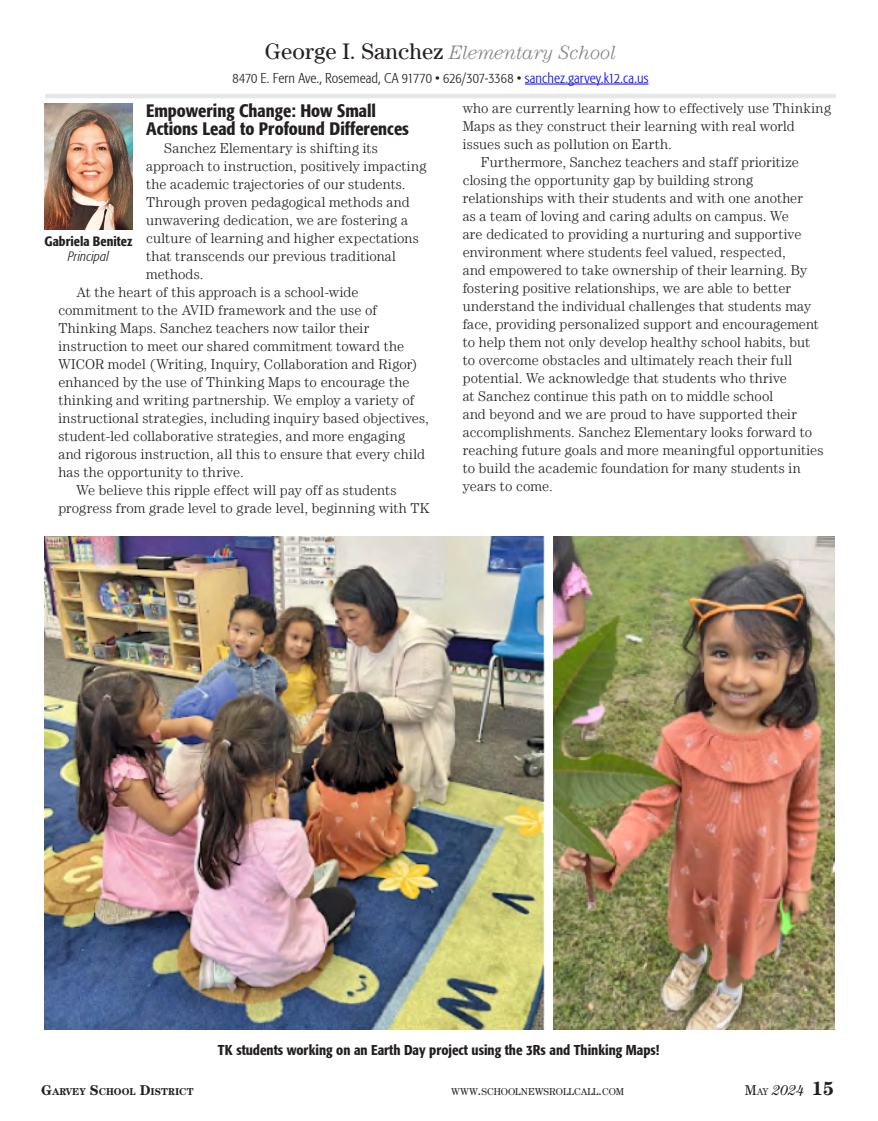
<style>
.page{position:relative;width:878px;height:1121px;background:#fff}
.page>*{position:absolute;margin:0;border:0;box-sizing:border-box;transform-origin:0 0}
.t1{font:italic 300 19.5px "Century LT";letter-spacing:-.005em;color:#808285}
.t2{font:500 condensed 18px/18px "Formata";color:#231f20}
.t3{font:300 14.25px "Century LT";letter-spacing:.01em;color:#231f20}
.t4{font:300 condensed 14.25px "Formata";letter-spacing:.005em;color:#221f20}
.t5{font:500 condensed 14.25px "Formata";color:#231f20}
.t6{font:italic 14.25px "Century LT";color:#231f20}
.t7{font:500 condensed 13.5px "Formata";color:#231f20}
.t8{font:italic 300 condensed 13.5px "Formata";letter-spacing:.005em;color:#231f20}
.t9{font:10.05px "Century LT";color:#231f20}
.t10{font:700 10.05px "Century LT";color:#231f20}
.s1{font-weight:400;font-style:normal;font-size:22.5px;color:#231f20}
.s2{color:#00f}
.s3{font-size:14.25px}
.s4{font-style:normal}
.s5{font-style:normal;font-size:10.05px}
.s6{font-weight:700;font-style:normal;font-size:19.5px}
</style>
<div class="page">
<img style="left:44px;top:103px;width:89px;height:126px">
<hr style="left:45px;top:94px;width:790px;height:4px;background:#e6e7e8">
<hr style="left:525px;top:84px;width:123px;height:1px;background:#00f">
<img style="left:44px;top:536px;width:500px;height:494px">
<img style="left:553px;top:536px;width:281px;height:494px">
<h1 class="t1" style="left:265px;top:41px;width:353px"><span class="s1">George I. Sanchez</span> Elementary School</h1>
<p class="t4" style="left:232px;top:70px;width:417px">8470 E. Fern Ave., Rosemead, CA 91770 • 626/307-3368 • <span class="s2">sanchez.garvey.k12.ca.us</span></p>
<p class="t2" style="left:146px;top:102px;width:264px">Empowering Change: How Small<br>Actions Lead to Profound Differences</p>
<p class="t3" style="left:164px;top:140px;width:215px">Sanchez Elementary is shifting its</p>
<p class="t3" style="left:146px;top:158px;width:282px">approach to instruction, positively impacting</p>
<p class="t3" style="left:146px;top:176px;width:261px">the academic trajectories of our students.</p>
<p class="t3" style="left:146px;top:194px;width:265px">Through proven pedagogical methods and</p>
<p class="t3" style="left:146px;top:212px;width:263px">unwavering dedication, we are fostering a</p>
<p class="t3" style="left:146px;top:230px;width:274px">culture of learning and higher expectations</p>
<p class="t3" style="left:146px;top:248px;width:251px">that transcends our previous traditional</p>
<p class="t3" style="left:146px;top:266px;width:59px">methods.</p>
<p class="t3" style="left:76px;top:284px;width:284px">At the heart of this approach is a school-wide</p>
<p class="t3" style="left:58px;top:302px;width:320px">commitment to the AVID framework and the use of</p>
<p class="t3" style="left:58px;top:320px;width:312px">Thinking Maps. Sanchez teachers now tailor their</p>
<p class="t3" style="left:58px;top:338px;width:347px">instruction to meet our shared commitment toward the</p>
<p class="t3" style="left:58px;top:356px;width:361px">WICOR model (Writing, Inquiry, Collaboration and Rigor)</p>
<p class="t3" style="left:58px;top:374px;width:352px">enhanced by the use of Thinking Maps to encourage the</p>
<p class="t3" style="left:58px;top:392px;width:357px">thinking and writing partnership. We employ a variety of</p>
<p class="t3" style="left:58px;top:410px;width:372px">instructional strategies, including inquiry based objectives,</p>
<p class="t3" style="left:58px;top:428px;width:348px">student-led collaborative strategies, and more engaging</p>
<p class="t3" style="left:58px;top:446px;width:368px">and rigorous instruction, all this to ensure that every child</p>
<p class="t3" style="left:58px;top:464px;width:187px">has the opportunity to thrive.</p>
<p class="t3" style="left:76px;top:482px;width:321px">We believe this ripple effect will pay off as students</p>
<p class="t3" style="left:58px;top:500px;width:373px">progress from grade level to grade level, beginning with TK</p>
<p class="t7" style="left:45px;top:233px;width:89px">Gabriela Benitez</p>
<p class="t8" style="left:68px;top:249px;width:42px">Principal</p>
<p class="t3" style="left:462px;top:100px;width:370px">who are currently learning how to effectively use Thinking</p>
<p class="t3" style="left:462px;top:118px;width:333px">Maps as they construct their learning with real world</p>
<p class="t3" style="left:462px;top:136px;width:211px">issues such as pollution on Earth.</p>
<p class="t3" style="left:480px;top:154px;width:320px">Furthermore, Sanchez teachers and staff prioritize</p>
<p class="t3" style="left:462px;top:172px;width:292px">closing the opportunity gap by building strong</p>
<p class="t3" style="left:462px;top:190px;width:342px">relationships with their students and with one another</p>
<p class="t3" style="left:462px;top:208px;width:328px">as a team of loving and caring adults on campus. We</p>
<p class="t3" style="left:462px;top:226px;width:340px">are dedicated to providing a nurturing and supportive</p>
<p class="t3" style="left:462px;top:244px;width:324px">environment where students feel valued, respected,</p>
<p class="t3" style="left:462px;top:262px;width:346px">and empowered to take ownership of their learning. By</p>
<p class="t3" style="left:462px;top:280px;width:330px">fostering positive relationships, we are able to better</p>
<p class="t3" style="left:462px;top:298px;width:350px">understand the individual challenges that students may</p>
<p class="t3" style="left:462px;top:316px;width:358px">face, providing personalized support and encouragement</p>
<p class="t3" style="left:462px;top:334px;width:349px">to help them not only develop healthy school habits, but</p>
<p class="t3" style="left:462px;top:352px;width:331px">to overcome obstacles and ultimately reach their full</p>
<p class="t3" style="left:462px;top:370px;width:326px">potential. We acknowledge that students who thrive</p>
<p class="t3" style="left:462px;top:388px;width:312px">at Sanchez continue this path on to middle school</p>
<p class="t3" style="left:462px;top:406px;width:336px">and beyond and we are proud to have supported their</p>
<p class="t3" style="left:462px;top:424px;width:351px">accomplishments. Sanchez Elementary looks forward to</p>
<p class="t3" style="left:462px;top:442px;width:362px">reaching future goals and more meaningful opportunities</p>
<p class="t3" style="left:462px;top:460px;width:339px">to build the academic foundation for many students in</p>
<p class="t3" style="left:462px;top:478px;width:92px">years to come.</p>
<p class="t5" style="left:218px;top:1041px;width:443px">TK students working on an Earth Day project using the 3Rs and Thinking Maps!</p>
<p class="t10" style="left:41px;top:1085px;width:154px"><span class="s3">G</span>ARVEY <span class="s3">S</span>CHOOL <span class="s3">D</span>ISTRICT</p>
<p class="t9" style="left:451px;top:1085px;width:174px">WWW<span class="s3">.</span>SCHOOLNEWSROLLCALL<span class="s3">.</span>COM</p>
<p class="t6" style="left:744px;top:1082px;width:91px"><span class="s4">M</span><span class="s5">AY</span> 2024 <span class="s6">15</span></p>
</div>
